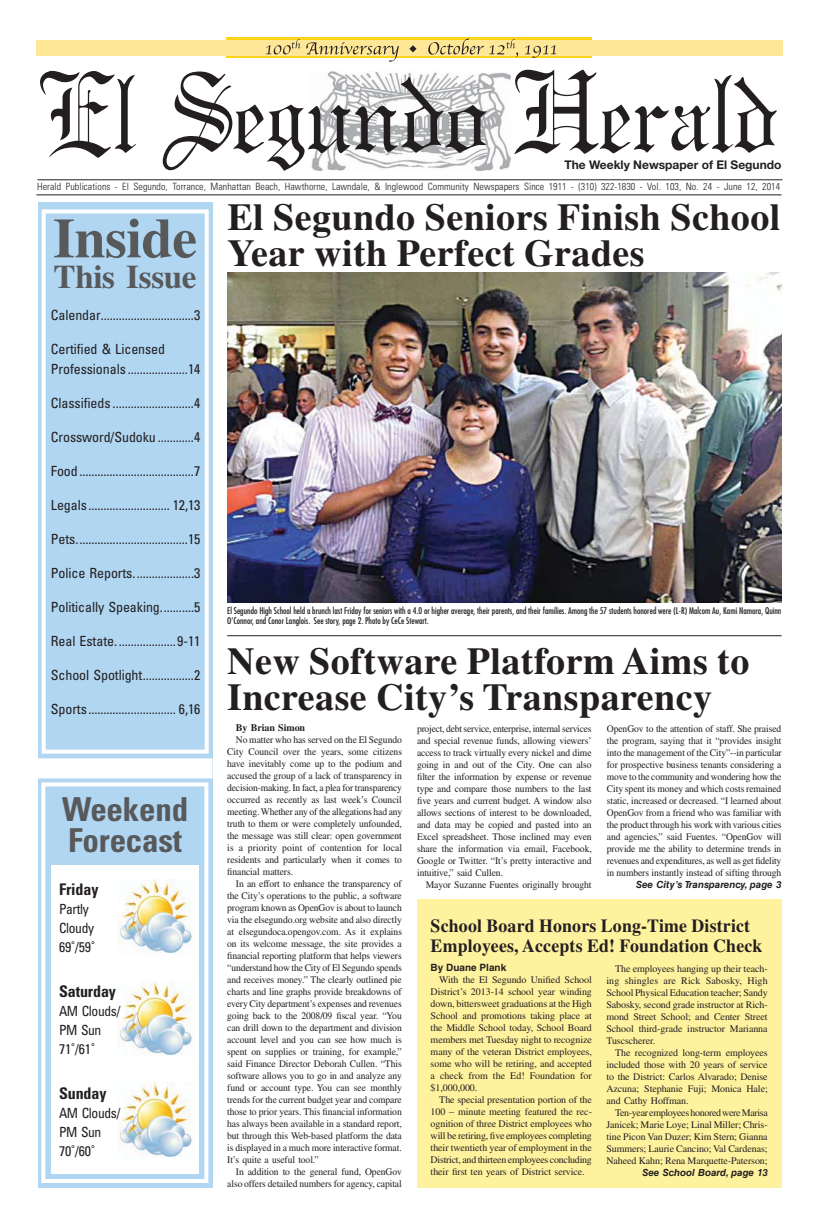
<style>
.page{position:relative;width:819px;height:1224px;background:#fff}
.page>*{position:absolute;margin:0;border:0;box-sizing:border-box;transform-origin:0 0}
.t1{font:700 56px "Times LT Std";letter-spacing:-.01em;color:#58595b}
.t2{font:700 38px/36px "Times LT Std";letter-spacing:.01em;color:#231f20}
.t3{font:700 condensed 33px/31px "Univers LT Std";letter-spacing:-.005em;color:#58595b}
.t4{font:700 33px "Times LT Std";letter-spacing:-.01em;color:#58595b}
.t5{font:700 18.5px/20px "Times LT Std";letter-spacing:.01em;color:#231f20;scale:.96 1}
.t6{font:700 condensed 16px "Univers LT Std";letter-spacing:-.005em;color:#231f20}
.t7{font:condensed 14px/20px "Univers LT Std";letter-spacing:-.005em;color:#231f20}
.t8{font:condensed 14px/19px "Univers LT Std";letter-spacing:-.025em;color:#231f20}
.t9{font:700 12px "Helvetica Neue LT Std";color:#231f20}
.t10{font:10px/12px "Times LT Std";letter-spacing:-.01em;color:#231f20;text-align:justify;scale:.96 1}
.t11{font:10px/12px "Times LT Std";letter-spacing:-.01em;color:#231f20;text-align:justify}
.t12{font:300 condensed 10px "Univers LT Std";letter-spacing:.005em;color:#231f20}
.t13{font:700 10px "Times LT Std";letter-spacing:-.01em;color:#231f20}
.t14{font:700 10px "Helvetica LT Std";color:#231f20}
.t15{font:italic 700 9.8px "Helvetica LT Std";color:#231f20}
.t16{font:condensed 9px/9.5px "Futura Std";color:#231f20}
</style>
<div class="page">
<div style="left:226px;top:37px;width:366px;height:21px;background:#fed418"></div>
<svg style="left:40px;top:69px;width:737px;height:102px"></svg>
<hr style="left:37px;top:194px;width:745px;height:1px;background:#231f20">
<hr style="left:37px;top:179px;width:745px;height:1px;background:#231f20">
<div style="left:37px;top:40px;width:746px;height:15px;background:#ffe798"></div>
<svg style="left:266px;top:39px;width:291px;height:23px"></svg>
<div style="left:38px;top:202px;width:174px;height:986px;background:#b0d6f2"></div>
<div style="left:42px;top:209px;width:167px;height:545px;border:4px solid #fff"></div>
<div style="left:37px;top:758px;width:176px;height:20px;background:#fff"></div>
<div style="left:41px;top:782px;width:167px;height:401px;border:4px solid #fff"></div>
<div style="left:51px;top:865px;width:148px;height:309px;background:#fff"></div>
<hr style="left:227px;top:635px;width:555px;height:1px;background:#231f20">
<div style="left:417px;top:900px;width:364px;height:288px;background:#fff29e"></div>
<img style="left:227px;top:273px;width:555px;height:329px">
<img style="left:117px;top:879px;width:75px;height:74px">
<img style="left:117px;top:981px;width:75px;height:74px">
<img style="left:117px;top:1083px;width:75px;height:74px">
<p class="t9" style="left:564px;top:161px;width:219px">The Weekly Newspaper of El Segundo</p>
<p class="t12" style="left:37px;top:182px;width:745px">Herald Publications - El Segundo, Torrance, Manhattan Beach, Hawthorne, Lawndale, &amp; Inglewood Community Newspapers Since 1911 - (310) 322-1830 - Vol. 103, No. 24 - June 12, 2014</p>
<h1 class="t1" style="left:53px;top:217px;width:146px">Inside</h1>
<h3 class="t4" style="left:54px;top:264px;width:145px">This Issue</h3>
<h2 class="t2" style="left:227px;top:203px;width:555px">El Segundo Seniors Finish School<br>Year with Perfect Grades</h2>
<h3 class="t7" style="left:51px;top:306px;width:151px">Calendar...............................3</h3>
<h3 class="t7" style="left:51px;top:340px;width:151px">Certified &amp; Licensed<br>Professionals ....................14</h3>
<h3 class="t7" style="left:51px;top:394px;width:151px">Classifieds ...........................4</h3>
<h3 class="t7" style="left:51px;top:428px;width:151px">Crossword/Sudoku ............4</h3>
<h3 class="t7" style="left:51px;top:462px;width:151px">Food ......................................7</h3>
<h3 class="t7" style="left:51px;top:496px;width:151px">Legals ........................... 12,13</h3>
<h3 class="t7" style="left:51px;top:530px;width:151px">Pets. ....................................15</h3>
<h3 class="t7" style="left:51px;top:564px;width:151px">Police Reports. ...................3</h3>
<h3 class="t7" style="left:51px;top:598px;width:151px">Politically Speaking. ..........5</h3>
<h3 class="t7" style="left:51px;top:632px;width:151px">Real Estate. ...................9-11</h3>
<h3 class="t7" style="left:51px;top:666px;width:151px">School Spotlight .................2</h3>
<h3 class="t7" style="left:51px;top:700px;width:151px">Sports ............................. 6,16</h3>
<h3 class="t3" style="left:62px;top:795px;width:128px">Weekend<br>Forecast</h3>
<h3 class="t6" style="left:59px;top:882px;width:41px">Friday</h3>
<h3 class="t8" style="left:59px;top:900px;width:37px">Partly<br>Cloudy<br>69˚/59˚</h3>
<h3 class="t6" style="left:59px;top:984px;width:58px">Saturday</h3>
<h3 class="t8" style="left:59px;top:1002px;width:63px">AM Clouds/<br>PM Sun<br>71˚/61˚</h3>
<h3 class="t6" style="left:59px;top:1086px;width:49px">Sunday</h3>
<h3 class="t8" style="left:59px;top:1104px;width:63px">AM Clouds/<br>PM Sun<br>70˚/60˚</h3>
<p class="t16" style="left:227px;top:607px;width:556px">El Segundo High School held a brunch last Friday for seniors with a 4.0 or higher average, their parents, and their families. Among the 57 students honored were (L-R) Malcom Au, Kami Namora, Quinn<br>O’Connor, and Conor Langlois. See story, page 2. Photo by CeCe Stewart.</p>
<h2 class="t2" style="left:227px;top:647px;width:524px">New Software Platform Aims to<br>Increase City’s Transparency</h2>
<p class="t13" style="left:236px;top:724px;width:71px">By Brian Simon</p>
<p class="t10" style="left:227px;top:735px;width:184px;text-indent:9px">No matter who has served on the El Segundo City Council over the years, some citizens have inevitably come up to the podium and accused the group of a lack of transparency in decision-making. In fact, a plea for transparency occurred as recently as last week’s Council meeting. Whether any of the allegations had any truth to them or were completely unfounded, the message was still clear: open government is a priority point of contention for local residents and particularly when it comes to financial matters.</p>
<p class="t10" style="left:227px;top:879px;width:184px;text-indent:9px">In an effort to enhance the transparency of the City’s operations to the public, a software program known as OpenGov is about to launch via the elsegundo.org website and also directly at elsegundoca.opengov.com. As it explains on its welcome message, the site provides a financial reporting platform that helps viewers “understand how the City of El Segundo spends and receives money.” The clearly outlined pie charts and line graphs provide breakdowns of every City department’s expenses and revenues going back to the 2008/09 fiscal year. “You can drill down to the department and division account level and you can see how much is spent on supplies or training, for example,” said Finance Director Deborah Cullen. “This software allows you to go in and analyze any fund or account type. You can see monthly trends for the current budget year and compare those to prior years. This financial information has always been available in a standard report, but through this Web-based platform the data is displayed in a much more interactive format.<br>It’s quite a useful tool.”</p>
<p class="t10" style="left:227px;top:1167px;width:183px;text-align:right">In addition to the general fund, OpenGov also offers detailed numbers for agency, capital</p>
<p class="t10" style="left:607px;top:724px;width:184px">OpenGov to the attention of staff. She praised the program, saying that it “provides insight into the management of the City”--in particular for prospective business tenants considering a move to the community and wondering how the City spent its money and which costs remained static, increased or decreased. “I learned about OpenGov from a friend who was familiar with the product through his work with various cities and agencies,” said Fuentes. “OpenGov will provide me the ability to determine trends in revenues and expenditures, as well as get fidelity in numbers instantly instead of sifting through</p>
<p class="t15" style="left:636px;top:881px;width:147px">See City’s Transparency, page 3</p>
<p class="t10" style="left:417px;top:724px;width:184px">project, debt service, enterprise, internal services and special revenue funds, allowing viewers’ access to track virtually every nickel and dime going in and out of the City. One can also filter the information by expense or revenue type and compare those numbers to the last five years and current budget. A window also allows sections of interest to be downloaded, and data may be copied and pasted into an Excel spreadsheet. Those inclined may even share the information via email, Facebook, Google or Twitter. “It’s pretty interactive and intuitive,” said Cullen.</p>
<p class="t10" style="left:426px;top:880px;width:174px">Mayor Suzanne Fuentes originally brought</p>
<h3 class="t5" style="left:431px;top:917px;width:347px">School Board Honors Long-Time District<br>Employees, Accepts Ed! Foundation Check</h3>
<p class="t14" style="left:431px;top:964px;width:77px">By Duane Plank</p>
<p class="t11" style="left:431px;top:975px;width:163px;text-indent:9px">With the El Segundo Unified School District’s 2013-14 school year winding down, bittersweet graduations at the High School and promotions taking place at the Middle School today, School Board members met Tuesday night to recognize many of the veteran District employees, some who will be retiring, and accepted a check from the Ed! Foundation for $1,000,000.</p>
<p class="t11" style="left:431px;top:1095px;width:163px;text-indent:9px">The special presentation portion of the 100 – minute meeting featured the rec&shy;ognition of three District employees who will be retiring, five employees completing their twentieth year of employment in the District, and thirteen employees concluding their first ten years of District service.</p>
<p class="t11" style="left:606px;top:963px;width:163px;text-indent:9px">The employees hanging up their teach&shy;ing shingles are Rick Sabosky, High School Physical Education teacher; Sandy Sabosky, second grade instructor at Rich&shy;mond Street School; and Center Street School third-grade instructor Marianna Tuscscherer.</p>
<p class="t11" style="left:606px;top:1047px;width:163px;text-indent:9px">The recognized long-term employees included those with 20 years of service to the District: Carlos Alvarado; Denise Azcuna; Stephanie Fuji; Monica Hale; and Cathy Hoffman.</p>
<p class="t11" style="left:606px;top:1107px;width:163px;text-indent:9px">Ten-year employees honored were Marisa Janicek; Marie Loye; Linal Miller; Chris&shy;tine Picon Van Duzer; Kim Stern; Gianna Summers; Laurie Cancino; Val Cardenas; Naheed Kahn; Rena Marquette-Paterson;</p>
<p class="t15" style="left:642px;top:1169px;width:127px">See School Board, page 13</p>
</div>
